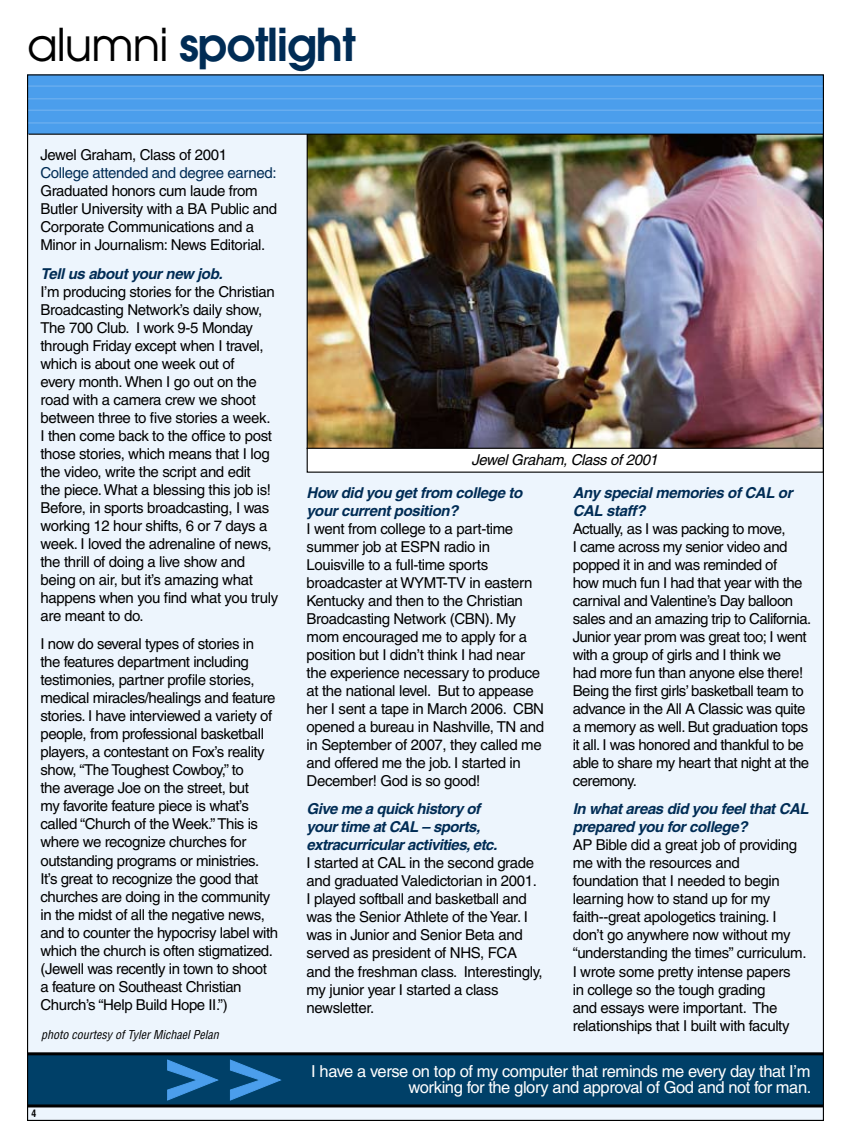
<style>
.page{position:relative;width:851px;height:1148px;background:#fff}
.page>*{position:absolute;margin:0;border:0;box-sizing:border-box;transform-origin:0 0}
.t1{font:600 45px "Avant Garde";color:#002c55}
.t2{font:16.5px/16.5px "Helvetica";letter-spacing:-.025em;color:#fff;text-align:right}
.t3{font:15px/18px "Helvetica";letter-spacing:-.025em;color:#000}
.t4{font:italic 700 15px/18px "Helvetica";letter-spacing:-.025em;color:#002c55}
.t5{font:15px "Helvetica";letter-spacing:-.025em;color:#002c55}
.t6{font:italic 15px "Helvetica";letter-spacing:-.025em;color:#000}
.t7{font:italic condensed 12px "Helvetica";color:#000}
.t8{font:700 condensed 10.5px "Helvetica CE";color:#000}
.s1{font-weight:400;color:#000}
</style>
<div class="page">
<div style="left:28px;top:75px;width:795px;height:1045px;background:#edf5fd"></div>
<img style="left:308px;top:135px;width:514px;height:312px">
<div style="left:28px;top:1053px;width:795px;height:51px;background:#004068"></div>
<div style="left:28px;top:75px;width:795px;height:59px;background:#4b9eec"></div>
<div style="left:28px;top:75px;width:795px;height:59px;border:1px solid #4b9eec"></div>
<hr style="left:27px;top:1104px;width:795px;height:3px;background:#000">
<hr style="left:27px;top:1052px;width:796px;height:3px;background:#000">
<hr style="left:28px;top:85px;width:795px;height:2px;background:#68adef">
<hr style="left:28px;top:98px;width:795px;height:1px;background:#68adef">
<hr style="left:28px;top:109px;width:795px;height:2px;background:#68adef">
<hr style="left:28px;top:122px;width:795px;height:2px;background:#68adef">
<div style="left:307px;top:448px;width:516px;height:24px;background:#fff"></div>
<div style="left:306px;top:448px;width:518px;height:24px;border:1px solid #000"></div>
<svg style="left:230px;top:1059px;width:51px;height:41px"></svg>
<svg style="left:167px;top:1059px;width:51px;height:41px"></svg>
<hr style="left:29px;top:134px;width:795px;height:1px;background:#000">
<h1 class="t1" style="left:27px;top:15px;width:330px"><span class="s1">alumni</span> spotlight</h1>
<p class="t3" style="left:40px;top:146px;width:188px">Jewel Graham, Class of 2001</p>
<p class="t5" style="left:40px;top:164px;width:237px">College attended and degree earned:</p>
<p class="t3" style="left:40px;top:182px;width:238px">Graduated honors cum laude from Butler University with a BA Public and Corporate Communications and a Minor in Journalism: News Editorial.</p>
<p class="t4" style="left:40px;top:264px;width:184px">Tell us about your new job.</p>
<p class="t3" style="left:40px;top:282px;width:239px">I’m producing stories for the Christian Broadcasting Network’s daily show, The 700 Club. I work 9-5 Monday through Friday except when I travel, which is about one week out of<br>every month. When I go out on the road with a camera crew we shoot between three to five stories a week.<br>I then come back to the office to post those stories, which means that I log the video, write the script and edit<br>the piece. What a blessing this job is!<br>Before, in sports broadcasting, I was working 12 hour shifts, 6 or 7 days a week. I loved the adrenaline of news, the thrill of doing a live show and being on air, but it’s amazing what happens when you find what you truly are meant to do.</p>
<p class="t3" style="left:40px;top:635px;width:239px">I now do several types of stories in<br>the features department including testimonies, partner profile stories, medical miracles/healings and feature stories. I have interviewed a variety of people, from professional basketball players, a contestant on Fox’s reality show, “The Toughest Cowboy,” to<br>the average Joe on the street, but<br>my favorite feature piece is what’s called “Church of the Week.” This is where we recognize churches for outstanding programs or ministries.<br>It’s great to recognize the good that churches are doing in the community in the midst of all the negative news, and to counter the hypocrisy label with which the church is often stigmatized. (Jewell was recently in town to shoot a feature on Southeast Christian Church’s “Help Build Hope II.”)</p>
<p class="t7" style="left:41px;top:1027px;width:179px">photo courtesy of Tyler Michael Pelan</p>
<p class="t8" style="left:32px;top:1107px;width:6px">4</p>
<p class="t6" style="left:471px;top:451px;width:188px">Jewel Graham, Class of 2001</p>
<p class="t4" style="left:306px;top:483px;width:217px">How did you get from college to your current position?</p>
<p class="t3" style="left:306px;top:519px;width:239px">I went from college to a part-time summer job at ESPN radio in Louisville to a full-time sports broadcaster at WYMT-TV in eastern Kentucky and then to the Christian Broadcasting Network (CBN). My mom encouraged me to apply for a position but I didn’t think I had near the experience necessary to produce at the national level. But to appease her I sent a tape in March 2006. CBN opened a bureau in Nashville, TN and in September of 2007, they called me and offered me the job. I started in December! God is so good!</p>
<p class="t4" style="left:306px;top:800px;width:192px">Give me a quick history of your time at CAL – sports, extracurricular activities, etc.</p>
<p class="t3" style="left:306px;top:854px;width:237px">I started at CAL in the second grade and graduated Valedictorian in 2001.<br>I played softball and basketball and was the Senior Athlete of the Year. I was in Junior and Senior Beta and served as president of NHS, FCA and the freshman class. Interestingly, my junior year I started a class newsletter.</p>
<p class="t4" style="left:572px;top:483px;width:221px">Any special memories of CAL or<br>CAL staff?</p>
<p class="t3" style="left:572px;top:519px;width:240px">Actually, as I was packing to move,<br>I came across my senior video and popped it in and was reminded of<br>how much fun I had that year with the carnival and Valentine’s Day balloon sales and an amazing trip to California.<br>Junior year prom was great too; I went with a group of girls and I think we<br>had more fun than anyone else there!<br>Being the first girls’ basketball team to advance in the All A Classic was quite a memory as well. But graduation tops it all. I was honored and thankful to be able to share my heart that night at the ceremony.</p>
<p class="t4" style="left:572px;top:800px;width:237px">In what areas did you feel that CAL prepared you for college?</p>
<p class="t3" style="left:572px;top:836px;width:235px">AP Bible did a great job of providing me with the resources and foundation that I needed to begin learning how to stand up for my faith--great apologetics training. I don’t go anywhere now without my “understanding the times” curriculum.<br>I wrote some pretty intense papers<br>in college so the tough grading<br>and essays were important. The relationships that I built with faculty</p>
<p class="t2" style="left:311px;top:1062px;width:501px">I have a verse on top of my computer that reminds me every day that I’m working for the glory and approval of God and not for man.</p>
</div>
